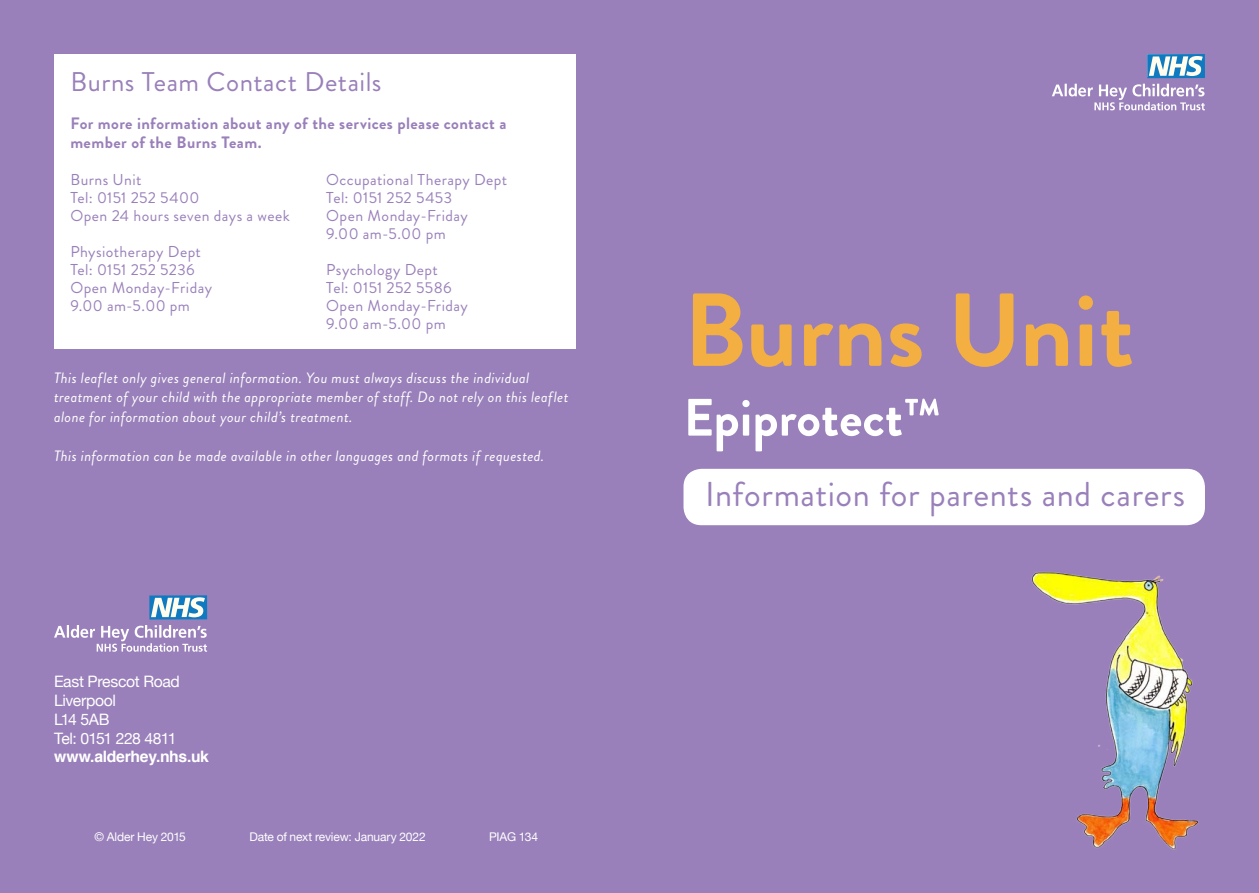
<style>
.page{position:relative;width:1259px;height:893px;background:#fff}
.page>*{position:absolute;margin:0;border:0;box-sizing:border-box;transform-origin:0 0}
.t1{font:700 103.5px "Brandon Grotesque";color:#f3af41}
.t2{font:700 52.5px "Brandon Grotesque";color:#fff}
.t3{font:34.5px "Brandon Grotesque";letter-spacing:.015em;color:#9980ba}
.t4{font:27px "Brandon Grotesque";letter-spacing:.02em;color:#9980ba}
.t5{font:700 16.5px/19.5px "Brandon Grotesque";letter-spacing:.025em;color:#9980ba}
.t6{font:15.75px/18px "Brandon Grotesque";letter-spacing:.025em;color:#9980ba}
.t7{font:15.75px/18.9px "Helvetica Neue";letter-spacing:-.025em;color:#fff}
.t8{font:700 15.75px "Helvetica";letter-spacing:-.02em;color:#fff}
.t9{font:italic 15px/19.5px "Brandon Grotesque";letter-spacing:.03em;color:#fff}
.t10{font:12px "Helvetica Neue";letter-spacing:-.015em;color:#fff}
</style>
<div class="page">
<div style="left:0;top:0;width:643px;height:893px;background:#9980ba"></div>
<svg style="left:149px;top:595px;width:58px;height:24px"></svg>
<svg style="left:151px;top:597px;width:54px;height:20px"></svg>
<svg style="left:54px;top:625px;width:153px;height:27px"></svg>
<div style="left:54px;top:54px;width:521px;height:295px;background:#fff"></div>
<div style="left:617px;top:0;width:642px;height:893px;background:#9980ba"></div>
<div style="left:1147px;top:54px;width:58px;height:24px;background:#107ac0"></div>
<svg style="left:1149px;top:56px;width:53px;height:20px"></svg>
<svg style="left:1052px;top:84px;width:153px;height:26px"></svg>
<div style="left:683px;top:469px;width:522px;height:56px;background:#fff;border-radius:18px"></div>
<img style="left:1031px;top:572px;width:168px;height:278px">
<h3 class="t4" style="left:70px;top:63px;width:313px">Burns Team Contact Details</h3>
<p class="t5" style="left:70px;top:113px;width:438px">For more information about any of the services please contact a member of the Burns Team.</p>
<p class="t6" style="left:70px;top:170px;width:221px">Burns Unit<br>Tel: 0151 252 5400<br>Open 24 hours seven days a week</p>
<p class="t6" style="left:70px;top:242px;width:143px">Physiotherapy Dept<br>Tel: 0151 252 5236<br>Open Monday-Friday<br>9.00 am-5.00 pm</p>
<p class="t6" style="left:326px;top:170px;width:182px">Occupational Therapy Dept<br>Tel: 0151 252 5453<br>Open Monday-Friday<br>9.00 am-5.00 pm</p>
<p class="t6" style="left:326px;top:260px;width:143px">Psychology Dept<br>Tel: 0151 252 5586<br>Open Monday-Friday<br>9.00 am-5.00 pm</p>
<p class="t9" style="left:54px;top:368px;width:516px">This leaflet only gives general information. You must always discuss the individual treatment of your child with the appropriate member of staff. Do not rely on this leaflet alone for information about your child’s treatment.</p>
<p class="t9" style="left:54px;top:446px;width:492px">This information can be made available in other languages and formats if requested.</p>
<p class="t7" style="left:54px;top:673px;width:127px">East Prescot Road<br>Liverpool<br>L14 5AB<br>Tel: 0151 228 4811</p>
<p class="t8" style="left:54px;top:744px;width:156px">www.alderhey.nhs.uk</p>
<p class="t10" style="left:94px;top:828px;width:93px">© Alder Hey 2015</p>
<p class="t10" style="left:249px;top:828px;width:178px">Date of next review: January 2022</p>
<p class="t10" style="left:489px;top:828px;width:50px">PIAG 134</p>
<h1 class="t1" style="left:683px;top:258px;width:452px">Burns Unit</h1>
<h2 class="t2" style="left:683px;top:381px;width:259px">Epiprotect™</h2>
<h3 class="t3" style="left:705px;top:471px;width:481px">Information for parents and carers</h3>
</div>
